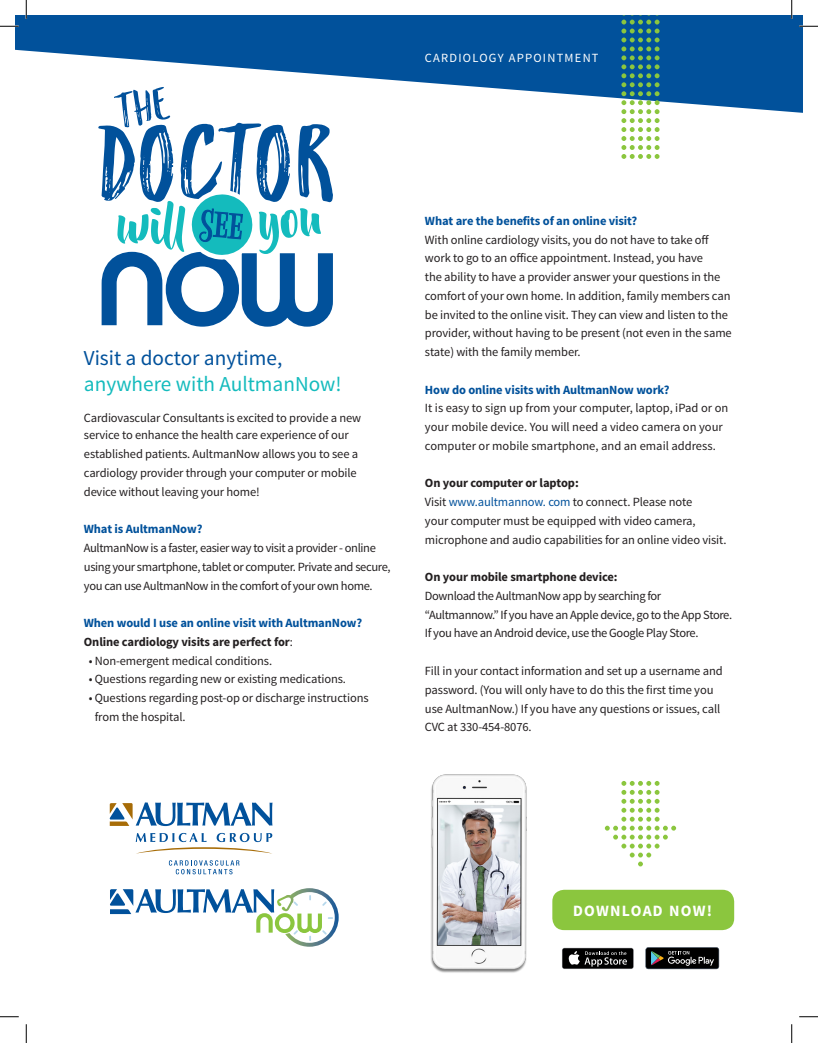
<style>
.page{position:relative;width:818px;height:1043px;background:#fff}
.page>*{position:absolute;margin:0;border:0;box-sizing:border-box;transform-origin:0 0}
.t1{font:21.25px "Source Sans Pro";color:#14bbbd}
.t2{font:21.25px "Source Sans Pro";color:#01519b}
.t3{font:700 15.75px "Source Sans Pro";letter-spacing:.08em;color:#fff}
.t4{font:12.5px/18.8px "Source Sans Pro";letter-spacing:-.01em;color:#231f20}
.t5{font:12.5px/18.8px "Source Sans Pro";letter-spacing:-.03em;color:#231f20}
.t6{font:700 12.5px/18.8px "Source Sans Pro";letter-spacing:-.01em;color:#01519b}
.t7{font:700 12.5px "Source Sans Pro";letter-spacing:-.01em;color:#231f20}
.t8{font:12.5px "Source Sans Pro";letter-spacing:.1em;color:#fff}
.s1{color:#231f20}
.s2{font-weight:400;color:#231f20}
.s3{font-weight:700}
.s4{color:#01519b}
</style>
<div class="page">
<svg style="left:98px;top:113px;width:235px;height:214px"></svg>
<svg style="left:15px;top:15px;width:787px;height:98px;fill:#01519b"></svg>
<svg style="left:621px;top:15px;width:38px;height:144px"></svg>
<div style="left:552px;top:889px;width:182px;height:41px;background:#8bc63e;border-radius:12px"></div>
<svg style="left:562px;top:947px;width:71px;height:22px"></svg>
<div style="left:562px;top:948px;width:71px;height:20px;background:#000;border-radius:2px"></div>
<svg style="left:568px;top:951px;width:59px;height:15px"></svg>
<svg style="left:645px;top:947px;width:74px;height:22px;background:#282a2b"></svg>
<img style="left:430px;top:774px;width:97px;height:199px">
<svg style="left:604px;top:781px;width:72px;height:85px"></svg>
<svg style="left:110px;top:888px;width:228px;height:58px"></svg>
<svg style="left:110px;top:802px;width:162px;height:24px"></svg>
<svg style="left:169px;top:860px;width:70px;height:14px"></svg>
<svg style="left:136px;top:833px;width:136px;height:20px"></svg>
<svg style="left:0;top:25px;width:19px;height:2px"></svg>
<svg style="left:799px;top:25px;width:19px;height:2px"></svg>
<svg style="left:0;top:1016px;width:19px;height:1px"></svg>
<svg style="left:799px;top:1016px;width:19px;height:1px"></svg>
<svg style="left:25px;top:0;width:2px;height:19px"></svg>
<svg style="left:25px;top:1024px;width:2px;height:18px"></svg>
<svg style="left:790px;top:0;width:2px;height:19px"></svg>
<svg style="left:791px;top:1024px;width:1px;height:18px"></svg>
<p class="t8" style="left:425px;top:50px;width:175px">CARDIOLOGY APPOINTMENT</p>
<h1 class="t2" style="left:84px;top:345px;width:200px">Visit a doctor anytime,</h1>
<h1 class="t1" style="left:84px;top:370px;width:259px">anywhere with AultmanNow!</h1>
<p class="t4" style="left:84px;top:409px;width:279px;line-height:17.5px">Cardiovascular Consultants is excited to provide a new service to enhance the health care experience of our</p>
<p class="t4" style="left:84px;top:445px;width:276px;text-align:justify">established patients. AultmanNow allows you to see a cardiology provider through your computer or mobile device without leaving your home!</p>
<p class="t6" style="left:84px;top:520px;width:120px">What is AultmanNow?</p>
<p class="t5" style="left:84px;top:538px;width:308px">AultmanNow is a faster, easier way to visit a provider - online using your smartphone, tablet or computer. Private and secure, you can use AultmanNow in the comfort of your own home.</p>
<p class="t6" style="left:84px;top:614px;width:280px">When would I use an online visit with AultmanNow?<br><span class="s1">Online cardiology visits are perfect for</span><span class="s2">:</span></p>
<p class="t4" style="left:89px;top:651px;width:185px">• Non-emergent medical conditions.</p>
<p class="t4" style="left:89px;top:670px;width:259px">• Questions regarding new or existing medications.</p>
<p class="t4" style="left:95px;top:688px;width:275px;text-indent:-6px">• Questions regarding post-op or discharge instructions from the hospital.</p>
<p class="t6" style="left:425px;top:212px;width:214px">What are the benefits of an online visit?</p>
<p class="t4" style="left:425px;top:230px;width:308px">With online cardiology visits, you do not have to take off work to go to an office appointment. Instead, you have<br>the ability to have a provider answer your questions in the comfort of your own home. In addition, family members can be invited to the online visit. They can view and listen to the provider, without having to be present (not even in the same state) with the family member.</p>
<p class="t6" style="left:425px;top:380px;width:246px">How do online visits with AultmanNow work?</p>
<p class="t4" style="left:425px;top:399px;width:305px">It is easy to sign up from your computer, laptop, iPad or on your mobile device. You will need a video camera on your computer or mobile smartphone, and an email address.</p>
<p class="t4" style="left:425px;top:474px;width:303px"><span class="s3">On your computer or laptop:<br></span>Visit <span class="s4">www.aultmannow. com</span> to connect. Please note<br>your computer must be equipped with video camera, microphone and audio capabilities for an online video visit.</p>
<p class="t7" style="left:425px;top:569px;width:194px">On your mobile smartphone device:</p>
<p class="t5" style="left:425px;top:586px;width:309px">Download the AultmanNow app by searching for “Aultmannow.” If you have an Apple device, go to the App Store.<br>If you have an Android device, use the Google Play Store.</p>
<p class="t4" style="left:425px;top:661px;width:299px">Fill in your contact information and set up a username and password. (You will only have to do this the first time you use AultmanNow.) If you have any questions or issues, call CVC at 330-454-8076.</p>
<p class="t3" style="left:573px;top:900px;width:140px">DOWNLOAD NOW!</p>
</div>
